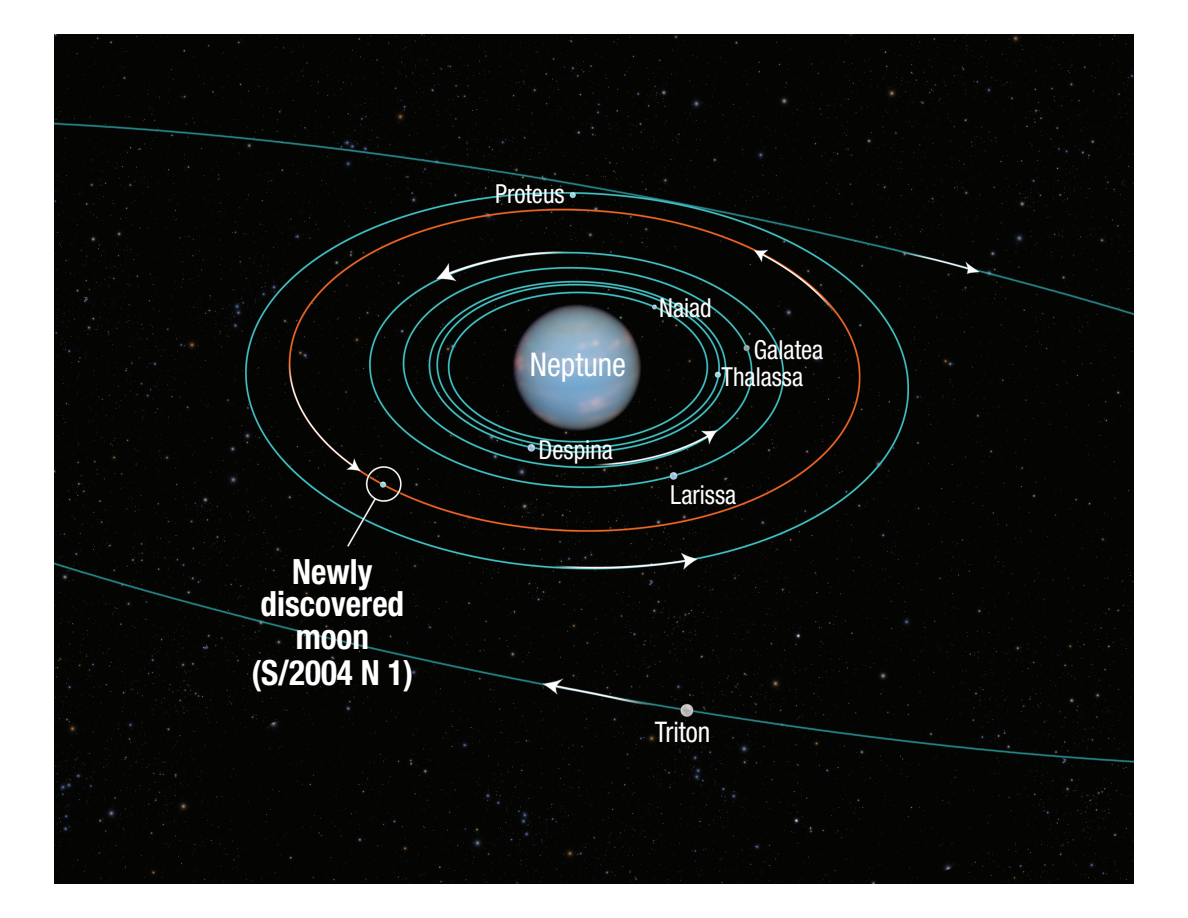
<style>
.page{position:relative;width:1188px;height:918px;background:#fff}
.page>*{position:absolute;margin:0;border:0;box-sizing:border-box;transform-origin:0 0}
.t1{font:700 condensed 34.95px/32.7px "Helvetica Neue LT Std";color:#fff;text-align:center;scale:.95 1}
.t2{font:condensed 32.85px "Helvetica Neue LT Std";color:#fff;scale:.95 1}
.t3{font:condensed 28.5px "Helvetica Neue LT Std";color:#fff;scale:.95 1}
.t4{font:condensed 26.25px/27.2px "Helvetica Neue LT Std";color:#fff;scale:.95 1}
</style>
<div class="page">
<div style="left:54px;top:34px;width:1080px;height:850px;background:#040503"></div>
<h1 class="t1" style="left:261px;top:554px;width:153px">Newly discovered moon</h1>
<h1 class="t1" style="left:251px;top:656px;width:172px">(S/2004 N 1)</h1>
<p class="t4" style="left:495px;top:180px;width:75px">Proteus</p>
<p class="t2" style="left:530px;top:346px;width:103px">Neptune</p>
<p class="t4" style="left:539px;top:435px;width:80px">Despina</p>
<p class="t4" style="left:659px;top:294px;width:57px">Naiad</p>
<p class="t4" style="left:722px;top:336px;width:109px;text-indent:32px">Galatea<br>Thalassa</p>
<p class="t4" style="left:670px;top:480px;width:71px">Larissa</p>
<p class="t3" style="left:655px;top:715px;width:60px">Triton</p>
</div>
